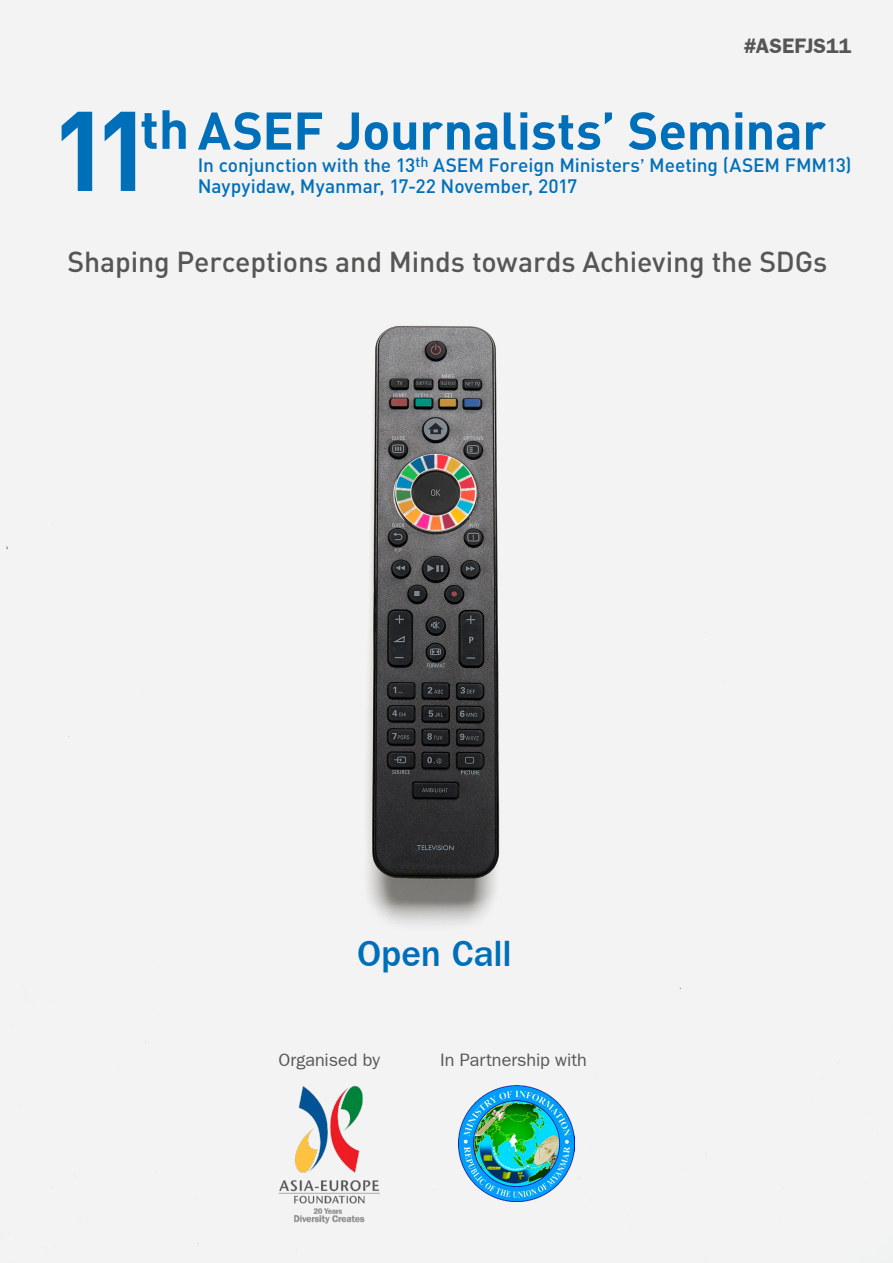
<style>
.page{position:relative;width:893px;height:1263px;background:#fff}
.page>*{position:absolute;margin:0;border:0;box-sizing:border-box;transform-origin:0 0}
.t1{font:700 111.3px "DIN";color:#006fba}
.t2{font:700 52.2px "DIN";letter-spacing:-.01em;color:#006fba}
.t3{font:500 37.5px "Franklin Gothic";letter-spacing:-.005em;color:#006fba}
.t4{font:500 28.5px "DIN";letter-spacing:-.005em;color:#565655}
.t5{font:600 21px "Franklin Gothic";letter-spacing:.005em;color:#565655}
.t6{font:500 19.2px/20.7px "DIN";letter-spacing:-.005em;color:#006fba}
.t7{font:18px "Franklin Gothic";letter-spacing:-.005em;color:#565655}
.s1{font-family:"Franklin Gothic"}
</style>
<div class="page">
<img style="left:0;top:0;width:893px;height:1263px">
<img style="left:279px;top:1086px;width:101px;height:140px">
<img style="left:459px;top:1086px;width:115px;height:115px">
<p class="t5" style="left:744px;top:33px;width:109px">#ASEFJS11</p>
<h1 class="t1" style="left:50px;top:78px;width:141px">11<sup>th</sup></h1>
<h2 class="t2" style="left:198px;top:97px;width:630px">ASEF Journalists’ Seminar</h2>
<p class="t6" style="left:198px;top:154px;width:655px">In conjunction with the 13<sup>th</sup> ASEM Foreign Ministers<span class="s1">’</span> Meeting (ASEM FMM13)<br>Naypyidaw, Myanmar, 17-22 November, 2017</p>
<h3 class="t4" style="left:68px;top:244px;width:761px">Shaping Perceptions and Minds towards Achieving the SDGs</h3>
<h3 class="t3" style="left:357px;top:932px;width:156px">Open Call</h3>
<p class="t7" style="left:279px;top:1049px;width:103px">Organised by</p>
<p class="t7" style="left:440px;top:1049px;width:148px">In Partnership with</p>
</div>
